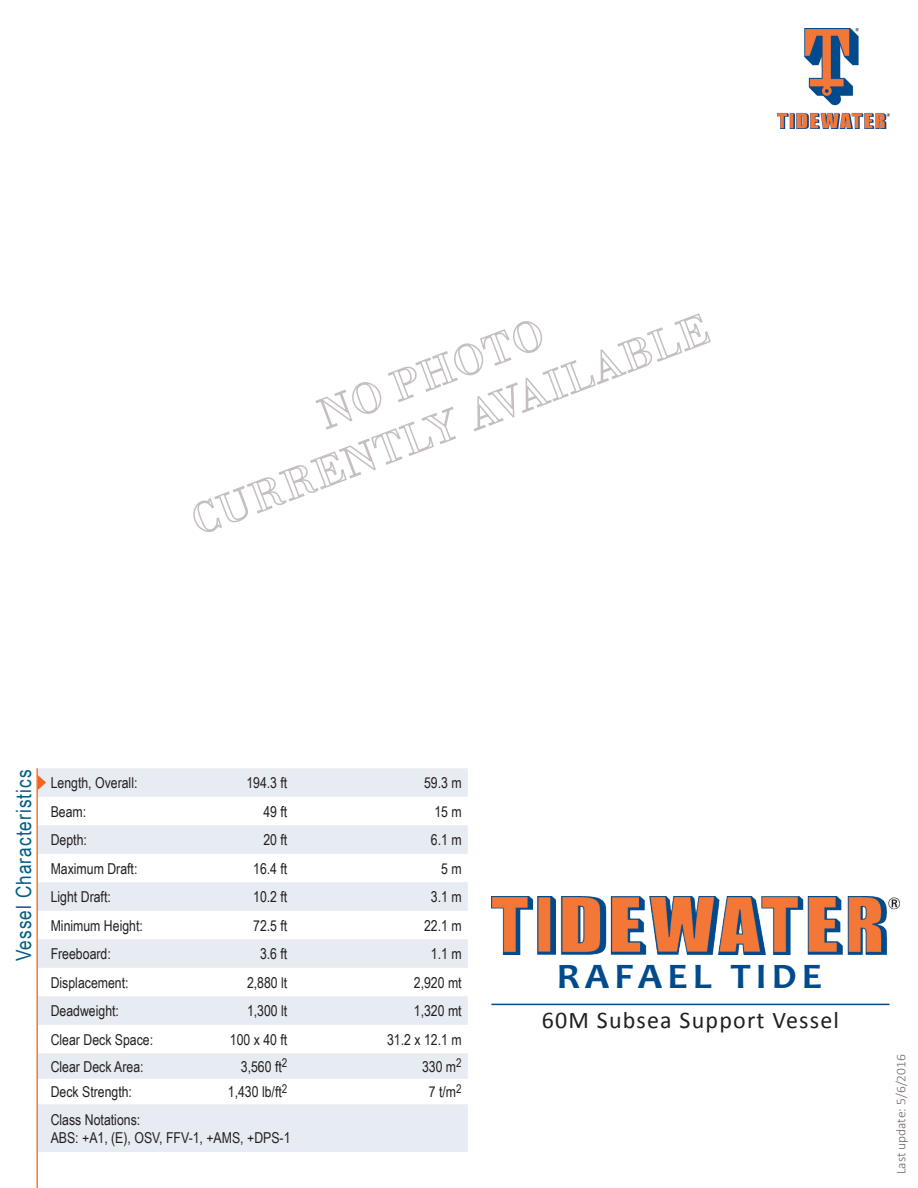
<style>
.page{position:relative;width:918px;height:1188px;background:#fff}
.page>*{position:absolute;margin:0;border:0;box-sizing:border-box;transform-origin:0 0}
.t1{font:700 36px "Candara";letter-spacing:.13em;color:#004b8d;scale:1.08 1}
.t2{font:24px "Calibri";letter-spacing:.05em;color:#231f20}
.t3{font:21px "Arial Narrow";letter-spacing:.05em;color:#005d83}
.t4{font:15px/18px "Arial Narrow";color:#231f20}
.t5{font:300 13.5px "Calibri";color:#6e6664}
</style>
<div class="page">
<img style="left:491px;top:897px;width:408px;height:57px">
<img style="left:778px;top:29px;width:111px;height:99px">
<hr style="left:491px;top:1004px;width:399px;height:1px;background:#004b8d">
<svg style="left:38px;top:768px;width:430px;height:384px;fill:#e7ebf2"></svg>
<svg style="left:38px;top:775px;width:8px;height:15px"></svg>
<hr style="left:36px;top:768px;width:2px;height:420px;background:#f37736">
<svg style="left:193px;top:313px;width:518px;height:219px"></svg>
<h3 class="t3" style="left:8px;top:961px;width:193px;rotate:-90deg">Vessel Characteristics</h3>
<p class="t4" style="left:51px;top:773px;width:88px">Length, Overall:</p>
<p class="t4" style="left:246px;top:773px;width:43px">194.3 ft</p>
<p class="t4" style="left:424px;top:773px;width:39px">59.3 m</p>
<p class="t4" style="left:51px;top:802px;width:37px">Beam:</p>
<p class="t4" style="left:263px;top:802px;width:25px">49 ft</p>
<p class="t4" style="left:434px;top:802px;width:29px">15 m</p>
<p class="t4" style="left:51px;top:830px;width:38px">Depth:</p>
<p class="t4" style="left:263px;top:830px;width:25px">20 ft</p>
<p class="t4" style="left:431px;top:830px;width:32px">6.1 m</p>
<p class="t4" style="left:51px;top:859px;width:88px">Maximum Draft:</p>
<p class="t4" style="left:253px;top:859px;width:36px">16.4 ft</p>
<p class="t4" style="left:441px;top:859px;width:22px">5 m</p>
<p class="t4" style="left:51px;top:887px;width:62px">Light Draft:</p>
<p class="t4" style="left:253px;top:887px;width:36px">10.2 ft</p>
<p class="t4" style="left:431px;top:887px;width:32px">3.1 m</p>
<p class="t4" style="left:51px;top:916px;width:94px">Minimum Height:</p>
<p class="t4" style="left:253px;top:916px;width:36px">72.5 ft</p>
<p class="t4" style="left:424px;top:916px;width:39px">22.1 m</p>
<p class="t4" style="left:51px;top:944px;width:62px">Freeboard:</p>
<p class="t4" style="left:260px;top:944px;width:29px">3.6 ft</p>
<p class="t4" style="left:431px;top:944px;width:32px">1.1 m</p>
<p class="t4" style="left:51px;top:973px;width:79px">Displacement:</p>
<p class="t4" style="left:247px;top:973px;width:42px">2,880 lt</p>
<p class="t4" style="left:414px;top:973px;width:49px">2,920 mt</p>
<p class="t4" style="left:51px;top:1001px;width:70px">Deadweight:</p>
<p class="t4" style="left:247px;top:1001px;width:42px">1,300 lt</p>
<p class="t4" style="left:414px;top:1001px;width:49px">1,320 mt</p>
<p class="t4" style="left:51px;top:1030px;width:104px">Clear Deck Space:</p>
<p class="t4" style="left:230px;top:1030px;width:59px">100 x 40 ft</p>
<p class="t4" style="left:387px;top:1030px;width:76px">31.2 x 12.1 m</p>
<p class="t4" style="left:51px;top:1057px;width:94px">Clear Deck Area:</p>
<p class="t4" style="left:241px;top:1057px;width:48px">3,560 ft<sup>2</sup></p>
<p class="t4" style="left:422px;top:1057px;width:41px">330 m<sup>2</sup></p>
<p class="t4" style="left:51px;top:1082px;width:83px">Deck Strength:</p>
<p class="t4" style="left:228px;top:1082px;width:61px">1,430 lb/ft<sup>2</sup></p>
<p class="t4" style="left:429px;top:1082px;width:34px">7 t/m<sup>2</sup></p>
<p class="t4" style="left:51px;top:1110px;width:241px">Class Notations:<br>ABS: +A1, (E), OSV, FFV-1, +AMS, +DPS-1</p>
<h1 class="t1" style="left:557px;top:953px;width:247px">RAFAEL TIDE</h1>
<h2 class="t2" style="left:542px;top:1005px;width:299px">60M Subsea Support Vessel</h2>
<p class="t5" style="left:893px;top:1174px;width:122px;rotate:-90deg">Last update: 5/6/2016</p>
</div>
